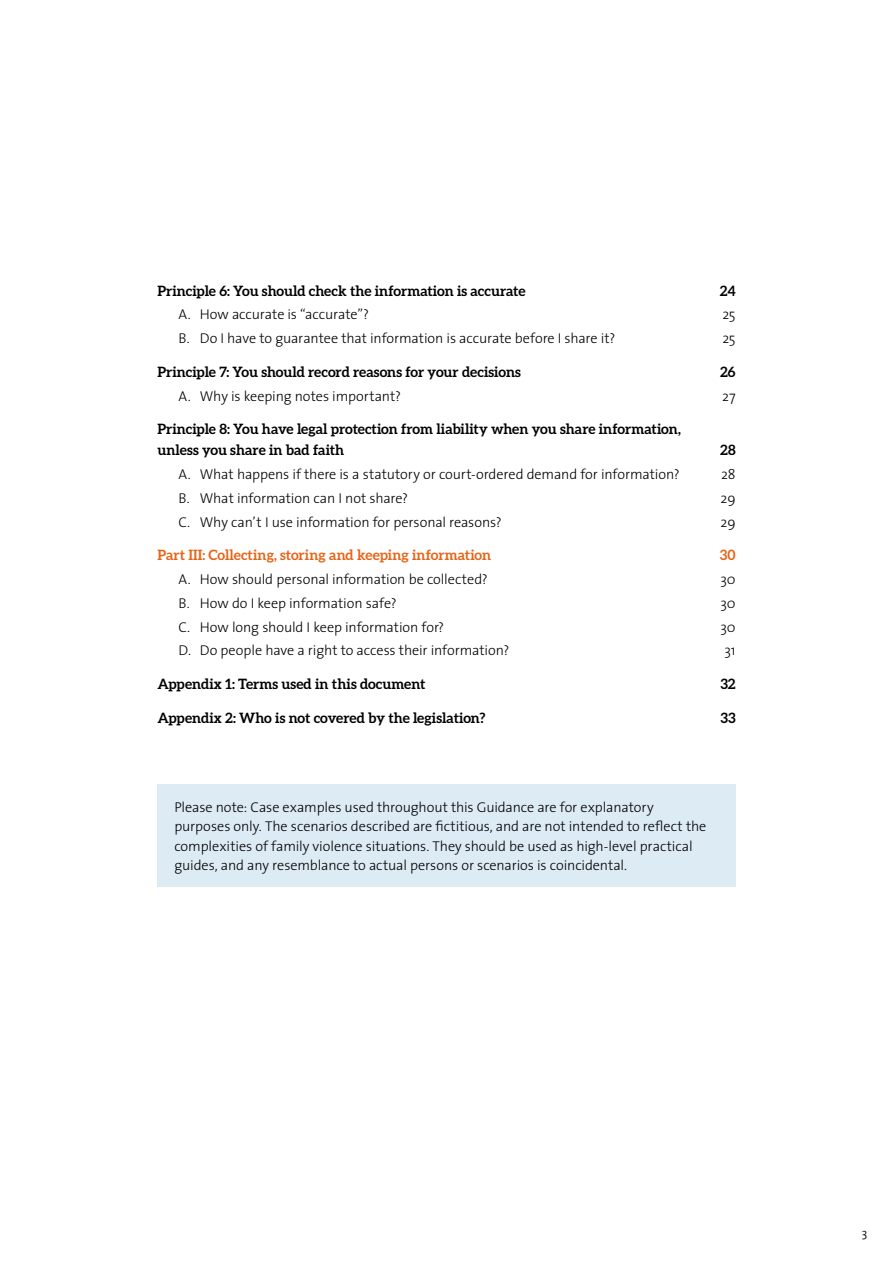
<style>
.page{position:relative;width:893px;height:1263px;background:#fff}
.page>*{position:absolute;margin:0;border:0;box-sizing:border-box;transform-origin:0 0}
.t1{font:300 14.25px/19.5px "Maori Sans";letter-spacing:-.005em;color:#000}
.t2{font:700 14.25px/21px "Aleo";color:#000}
.t3{font:700 14.25px "Aleo";letter-spacing:.005em;color:#e76417}
.t4{font:300 12px "Maori Sans";color:#000}
</style>
<div class="page">
<div style="left:157px;top:784px;width:579px;height:103px;background:#dcebf4"></div>
<p class="t2" style="left:157px;top:280px;width:370px">Principle 6: You should check the information is accurate</p>
<p class="t2" style="left:720px;top:280px;width:17px">24</p>
<p class="t1" style="left:179px;top:304px;width:192px">A. How accurate is “accurate”?</p>
<p class="t1" style="left:722px;top:304px;width:15px">25</p>
<p class="t1" style="left:179px;top:328px;width:438px">B. Do I have to guarantee that information is accurate before I share it?</p>
<p class="t1" style="left:722px;top:328px;width:15px">25</p>
<p class="t2" style="left:157px;top:361px;width:365px">Principle 7: You should record reasons for your decisions</p>
<p class="t2" style="left:720px;top:361px;width:17px">26</p>
<p class="t1" style="left:179px;top:385px;width:224px">A. Why is keeping notes important?</p>
<p class="t1" style="left:722px;top:385px;width:15px">27</p>
<p class="t2" style="left:157px;top:418px;width:525px">Principle 8: You have legal protection from liability when you share information, unless you share in bad faith</p>
<p class="t2" style="left:720px;top:439px;width:17px">28</p>
<p class="t1" style="left:179px;top:464px;width:503px">A. What happens if there is a statutory or court-ordered demand for information?</p>
<p class="t1" style="left:721px;top:464px;width:16px">28</p>
<p class="t1" style="left:179px;top:488px;width:231px">B. What information can I not share?</p>
<p class="t1" style="left:721px;top:488px;width:17px">29</p>
<p class="t1" style="left:179px;top:512px;width:325px">C. Why can’t I use information for personal reasons?</p>
<p class="t1" style="left:721px;top:512px;width:17px">29</p>
<p class="t3" style="left:157px;top:547px;width:335px">Part III: Collecting, storing and keeping information</p>
<p class="t3" style="left:720px;top:547px;width:17px">30</p>
<p class="t1" style="left:179px;top:569px;width:311px">A. How should personal information be collected?</p>
<p class="t1" style="left:720px;top:569px;width:17px">30</p>
<p class="t1" style="left:179px;top:593px;width:220px">B. How do I keep information safe?</p>
<p class="t1" style="left:720px;top:593px;width:17px">30</p>
<p class="t1" style="left:179px;top:617px;width:267px">C. How long should I keep information for?</p>
<p class="t1" style="left:720px;top:617px;width:17px">30</p>
<p class="t1" style="left:179px;top:640px;width:332px">D. Do people have a right to access their information?</p>
<p class="t1" style="left:724px;top:640px;width:13px">31</p>
<p class="t2" style="left:157px;top:673px;width:269px">Appendix 1: Terms used in this document</p>
<p class="t2" style="left:720px;top:673px;width:17px">32</p>
<p class="t2" style="left:157px;top:707px;width:330px">Appendix 2: Who is not covered by the legislation?</p>
<p class="t2" style="left:720px;top:707px;width:17px">33</p>
<p class="t1" style="left:174px;top:797px;width:534px">Please note: Case examples used throughout this Guidance are for explanatory purposes only. The scenarios described are fictitious, and are not intended to reflect the complexities of family violence situations. They should be used as high-level practical guides, and any resemblance to actual persons or scenarios is coincidental.</p>
<p class="t4" style="left:862px;top:1223px;width:7px">3</p>
</div>
